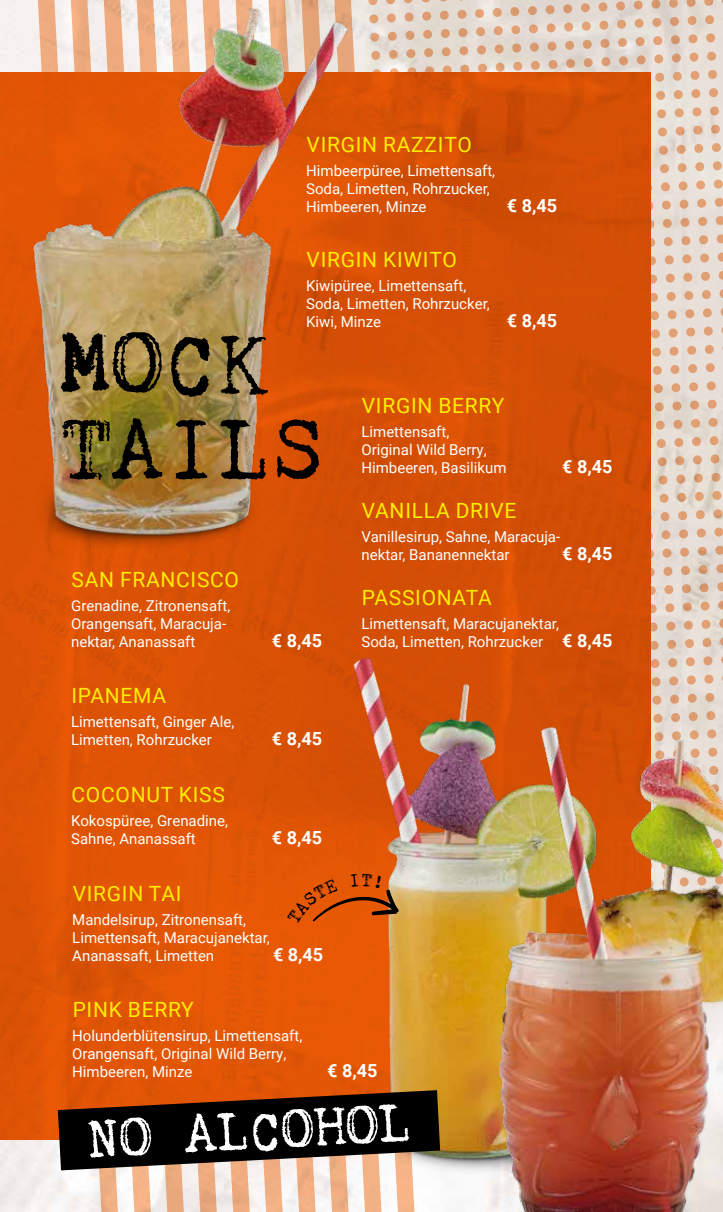
<style>
.page{position:relative;width:723px;height:1212px;background:#fff}
.page>*{position:absolute;margin:0;border:0;box-sizing:border-box;transform-origin:0 0}
.t1{font:90.9px/87.3px "Kingthings Trypewriter 2";color:#000}
.t2{font:57.3px "Kingthings Trypewriter 2";color:#fff}
.t3{font:21px "Roboto";letter-spacing:.035em;color:#ffed00}
.t4{font:700 18px "Roboto";color:#fff}
.t5{font:15px/18px "Roboto";color:#fff}
.s1{font-weight:700;font-size:18px}
</style>
<div class="page">
<svg style="left:590px;top:0;width:17px;height:72px"></svg>
<svg style="left:431px;top:0;width:18px;height:72px"></svg>
<svg style="left:607px;top:0;width:18px;height:72px"></svg>
<svg style="left:466px;top:0;width:18px;height:72px"></svg>
<svg style="left:642px;top:0;width:18px;height:722px;background:#e4d1c2"></svg>
<svg style="left:660px;top:0;width:18px;height:722px;background:#e3d0c1"></svg>
<svg style="left:501px;top:0;width:18px;height:72px"></svg>
<svg style="left:678px;top:0;width:17px;height:722px;background:#e4d0c2"></svg>
<svg style="left:519px;top:0;width:69px;height:72px;background:#e1cdbf"></svg>
<svg style="left:695px;top:0;width:28px;height:722px;background:#e4d1c2"></svg>
<div style="left:0;top:72px;width:651px;height:1068px;background:#d44e05"></div>
<img style="left:311px;top:645px;width:312px;height:77px">
<img style="left:0;top:0;width:366px;height:646px">
<img style="left:440px;top:722px;width:283px;height:490px">
<svg style="left:0;top:713px;width:440px;height:499px"></svg>
<h3 class="t3" style="left:307px;top:129px;width:167px">VIRGIN RAZZITO</h3>
<p class="t5" style="left:306px;top:161px;width:190px">Himbeerpüree, Limettensaft,<br>Soda, Limetten, Rohrzucker,<br>Himbeeren, Minze</p>
<p class="t4" style="left:507px;top:193px;width:52px">€ 8,45</p>
<h3 class="t3" style="left:307px;top:245px;width:152px">VIRGIN KIWITO</h3>
<p class="t5" style="left:306px;top:276px;width:185px">Kiwipüree, Limettensaft,<br>Soda, Limetten, Rohrzucker,<br>Kiwi, Minze</p>
<p class="t4" style="left:507px;top:308px;width:52px">€ 8,45</p>
<h1 class="t1" style="left:57px;top:318px;width:269px">MOCK<br>TAILS</h1>
<h3 class="t3" style="left:362px;top:391px;width:144px">VIRGIN BERRY</h3>
<p class="t5" style="left:361px;top:422px;width:146px">Limettensaft,<br>Original Wild Berry,<br>Himbeeren, Basilikum</p>
<p class="t4" style="left:562px;top:454px;width:52px">€ 8,45</p>
<h3 class="t3" style="left:71px;top:565px;width:169px">SAN FRANCISCO</h3>
<p class="t5" style="left:71px;top:596px;width:161px">Grenadine, Zitronensaft,<br>Orangensaft, Maracuja&shy;nektar, Ananassaft</p>
<h3 class="t3" style="left:71px;top:681px;width:96px">IPANEMA</h3>
<p class="t5" style="left:71px;top:712px;width:165px">Limettensaft, Ginger Ale,<br>Limetten, Rohrzucker</p>
<h3 class="t3" style="left:71px;top:780px;width:155px">COCONUT KISS</h3>
<p class="t5" style="left:71px;top:811px;width:158px">Kokospüree, Grenadine,<br>Sahne, Ananassaft</p>
<p class="t4" style="left:272px;top:628px;width:52px">€ 8,45</p>
<p class="t4" style="left:272px;top:726px;width:52px">€ 8,45</p>
<p class="t4" style="left:272px;top:825px;width:52px">€ 8,45</p>
<h3 class="t3" style="left:73px;top:878px;width:110px">VIRGIN TAI</h3>
<p class="t5" style="left:72px;top:910px;width:199px">Mandelsirup, Zitronensaft,<br>Limettensaft, Maracujanektar,<br>Ananassaft, Limetten</p>
<p class="t4" style="left:273px;top:941px;width:52px">€ 8,45</p>
<h3 class="t3" style="left:362px;top:496px;width:156px">VANILLA DRIVE</h3>
<p class="t5" style="left:361px;top:527px;width:200px">Vanillesirup, Sahne, Maracuja&shy;nektar, Bananennektar</p>
<p class="t4" style="left:562px;top:541px;width:52px">€ 8,45</p>
<h3 class="t3" style="left:362px;top:583px;width:131px">PASSIONATA</h3>
<p class="t5" style="left:361px;top:614px;width:252px">Limettensaft, Maracujanektar,<br>Soda, Limetten, Rohrzucker <span class="s1">€ 8,45</span></p>
<h3 class="t3" style="left:73px;top:995px;width:123px">PINK BERRY</h3>
<p class="t5" style="left:72px;top:1026px;width:231px">Holunderblütensirup, Limettensaft,<br>Orangensaft, Original Wild Berry,<br>Himbeeren, Minze</p>
<p class="t4" style="left:327px;top:1058px;width:52px">€ 8,45</p>
<h2 class="t2" style="left:85px;top:1108px;width:327px;rotate:-3deg">NO ALCOHOL</h2>
</div>
